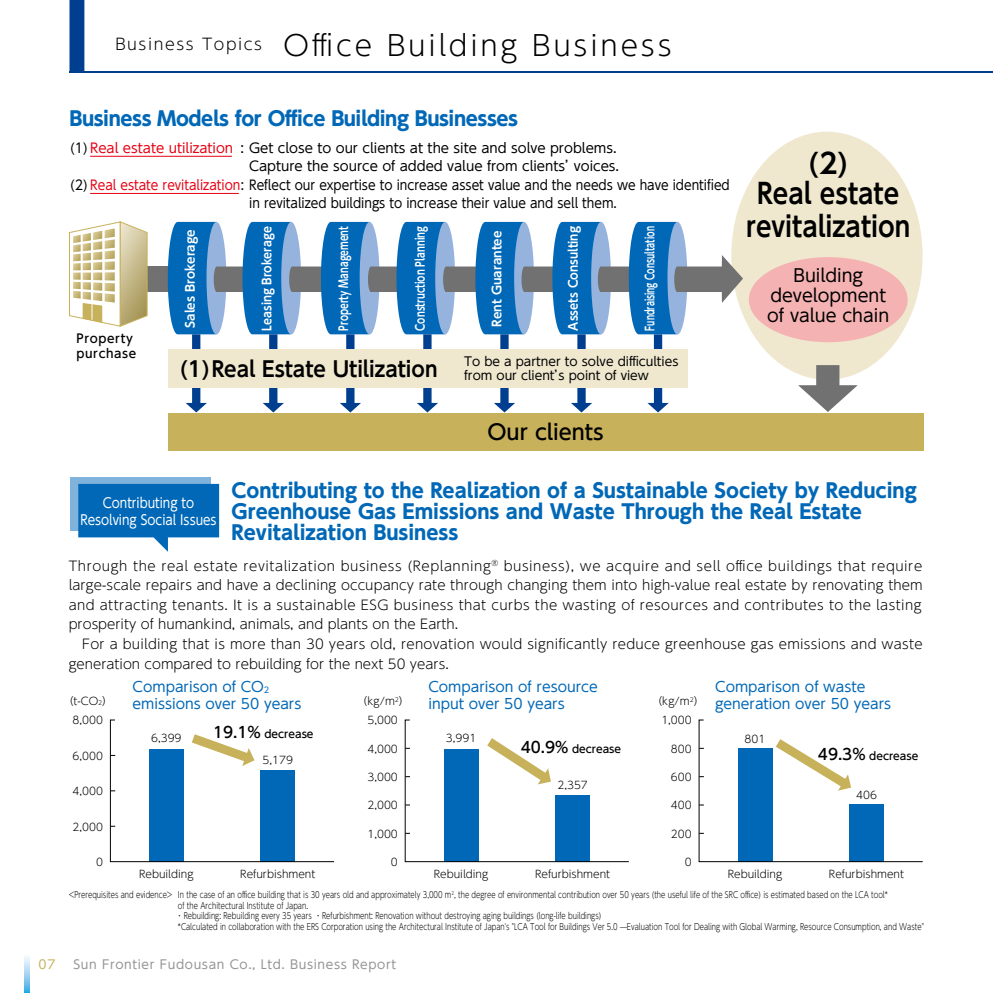
<style>
.page{position:relative;width:993px;height:993px;background:#fff}
.page>*{position:absolute;margin:0;border:0;box-sizing:border-box;transform-origin:0 0}
.t1{font:300 28px "UD Shin Go Pro";letter-spacing:.1em;color:#000}
.t2{font:700 27.82px "UD Shin Go Pro De";color:#000;scale:.9 1}
.t3{font:700 27.82px/30.1px "UD Shin Go Pro De";color:#000;text-align:center}
.t4{font:700 21px "UD Shin Go Pro De";color:#000}
.t5{font:500 21px "UD Shin Go Pro";color:#000}
.t6{font:700 19.6px/21px "UD Shin Go Pro";color:#0068b7}
.t7{font:700 19.6px "UD Shin Go Pro";letter-spacing:-.02em;color:#0068b7}
.t8{font:17.5px/20.1px "UD Shin Go Pro";color:#000;text-align:center}
.t9{font:14px/17.5px "UD Shin Go Pro";color:#0068b7}
.t10{font:13.65px/17.5px "UD Shin Go Pro";color:#fff;text-align:center;scale:.88 1}
.t11{font:300 13.3px/19.6px "UD Shin Go Pro";letter-spacing:.02em;color:#000;text-align:justify}
.t12{font:13.3px "UD Shin Go Pro";color:#000;scale:.95 1}
.t13{font:13.3px "UD Shin Go Pro";color:#000;scale:.92 1}
.t14{font:13.3px "UD Shin Go Pro";color:#000}
.t15{font:12.25px/14px "UD Shin Go Pro";color:#000}
.t16{font:12.25px "UD Shin Go Pro";letter-spacing:.05em;color:#949495}
.t17{font:12.25px "UD Shin Go Pro";color:#c7b15b}
.t18{font:700 12.08px "UD Shin Go Pro De";color:#fff}
.t19{font:700 12.08px "UD Shin Go Pro De";color:#fff;scale:.68 1}
.t20{font:700 12.08px "UD Shin Go Pro De";color:#fff;scale:.78 1}
.t21{font:700 12.08px "UD Shin Go Pro De";color:#fff;scale:.76 1}
.t22{font:500 12.08px/14.5px "UD Shin Go Pro";letter-spacing:.05em;color:#000}
.t23{font:700 12.08px "UD Shin Go Pro De";color:#fff;scale:.93 1}
.t24{font:700 12.08px "UD Shin Go Pro De";color:#fff;scale:.96 1}
.t25{font:500 10.67px "UD Shin Go Pro";color:#000}
.t26{font:300 10.5px "UD Shin Go Pro";color:#000}
.t27{font:300 8.75px/10.5px "UD Shin Go Pro";color:#000;scale:.78 1}
.s1{color:#e60012}
.s2{font-size:6.12px}
.s3{font-size:15.22px}
</style>
<div class="page">
<div style="left:69px;top:0;width:15px;height:72px;background:#003f8f"></div>
<hr style="left:69px;top:71px;width:923px;height:2px;background:#003f8f">
<hr style="left:90px;top:156px;width:142px;height:1px;background:#e60012">
<hr style="left:90px;top:193px;width:149px;height:1px;background:#e60012">
<div style="left:731px;top:132px;width:191px;height:247px;background:#efe8cf;border-radius:50%"></div>
<div style="left:748px;top:257px;width:159px;height:85px;background:#f5b2b2;border-radius:50%"></div>
<div style="left:142px;top:266px;width:32px;height:26px;background:#727171"></div>
<div style="left:192px;top:334px;width:8px;height:70px;background:#003f8f"></div>
<svg style="left:186px;top:403px;width:21px;height:9px"></svg>
<div style="left:269px;top:334px;width:8px;height:70px;background:#003f8f"></div>
<svg style="left:263px;top:403px;width:21px;height:9px"></svg>
<div style="left:346px;top:334px;width:8px;height:70px;background:#003f8f"></div>
<svg style="left:340px;top:403px;width:21px;height:9px"></svg>
<div style="left:423px;top:334px;width:8px;height:70px;background:#003f8f"></div>
<svg style="left:417px;top:403px;width:21px;height:9px"></svg>
<div style="left:500px;top:334px;width:8px;height:70px;background:#003f8f"></div>
<svg style="left:494px;top:403px;width:21px;height:9px"></svg>
<div style="left:577px;top:334px;width:8px;height:70px;background:#003f8f"></div>
<svg style="left:571px;top:403px;width:21px;height:9px"></svg>
<div style="left:653px;top:334px;width:9px;height:70px;background:#003f8f"></div>
<svg style="left:647px;top:403px;width:21px;height:9px"></svg>
<div style="left:168px;top:349px;width:519px;height:39px;background:#efe8cf"></div>
<div style="left:168px;top:412px;width:755px;height:38px;background:#c7b15b"></div>
<svg style="left:168px;top:222px;width:574px;height:112px"></svg>
<svg style="left:69px;top:221px;width:79px;height:106px"></svg>
<div style="left:815px;top:365px;width:24px;height:23px;background:#727171"></div>
<svg style="left:798px;top:385px;width:59px;height:27px"></svg>
<svg style="left:110px;top:719px;width:185px;height:142px"></svg>
<svg style="left:404px;top:719px;width:186px;height:142px"></svg>
<svg style="left:698px;top:719px;width:186px;height:142px"></svg>
<div style="left:70px;top:477px;width:141px;height:53px;background:#80b3db"></div>
<svg style="left:78px;top:483px;width:141px;height:68px"></svg>
<svg style="left:25px;top:956px;width:5px;height:36px"></svg>
<h1 class="t1" style="left:115px;top:23px;width:557px"><sup>Business</sup> <sup>Topics</sup> Office Building Business</h1>
<h3 class="t7" style="left:70px;top:102px;width:449px">Business Models for Office Building Businesses</h3>
<h3 class="t12" style="left:70px;top:137px;width:576px">(1) <span class="s1">Real estate utilization</span> : Get close to our clients at the site and solve problems.</h3>
<h3 class="t14" style="left:249px;top:155px;width:371px">Capture the source of added value from clients’voices.</h3>
<h3 class="t12" style="left:70px;top:174px;width:695px">(2) <span class="s1">Real estate revitalization</span> : Reflect our expertise to increase asset value and the needs we have identified</h3>
<h3 class="t13" style="left:249px;top:192px;width:401px">in revitalized buildings to increase their value and sell them.</h3>
<h3 class="t22" style="left:76px;top:331px;width:61px">Property purchase</h3>
<h3 class="t18" style="left:180px;top:328px;width:100px;rotate:-90deg">Sales Brokerage</h3>
<h3 class="t23" style="left:257px;top:330px;width:114px;rotate:-90deg">Leasing Brokerage</h3>
<h3 class="t21" style="left:333px;top:330px;width:139px;rotate:-90deg">Property Management</h3>
<h3 class="t20" style="left:410px;top:330px;width:135px;rotate:-90deg">Construction Planning</h3>
<h3 class="t18" style="left:486px;top:326px;width:97px;rotate:-90deg">Rent Guarantee</h3>
<h3 class="t24" style="left:563px;top:330px;width:110px;rotate:-90deg">Assets Consulting</h3>
<h3 class="t19" style="left:640px;top:330px;width:155px;rotate:-90deg">Fundraising Consultation</h3>
<h3 class="t4" style="left:180px;top:351px;width:259px">(1)Real Estate Utilization</h3>
<h3 class="t15" style="left:464px;top:353px;width:216px">To be a partner to solve difficulties from our client’s point of view</h3>
<h3 class="t5" style="left:487px;top:415px;width:118px">Our clients</h3>
<h2 class="t3" style="left:757px;top:147px;width:143px">(2)<br>Real estate</h2>
<h2 class="t2" style="left:745px;top:204px;width:184px">revitalization</h2>
<h3 class="t8" style="left:767px;top:264px;width:123px">Building development of value chain</h3>
<h3 class="t10" style="left:80px;top:493px;width:156px">Contributing to<br>Resolving Social Issues</h3>
<h3 class="t6" style="left:231px;top:479px;width:686px">Contributing to the Realization of a Sustainable Society by Reducing<br>Greenhouse Gas Emissions and Waste Through the Real Estate<br>Revitalization Business</h3>
<p class="t11" style="left:69px;top:555px;width:855px">Through the real estate revitalization business (Replanning<sup>®</sup> business), we acquire and sell office buildings that require large-scale repairs and have a declining occupancy rate through changing them into high-value real estate by renovating them and attracting tenants. It is a sustainable ESG business that curbs the wasting of resources and contributes to the lasting prosperity of humankind, animals, and plants on the Earth.</p>
<h3 class="t11" style="left:69px;top:633px;width:855px;text-indent:13px">For a building that is more than 30 years old, renovation would significantly reduce greenhouse gas emissions and waste generation compared to rebuilding for the next 50 years.</h3>
<p class="t26" style="left:63px;top:692px;width:51px">（t-CO<span class="s2">2</span>）</p>
<h3 class="t9" style="left:132px;top:676px;width:170px">Comparison of CO<sub>2 </sub>emissions over 50 years</h3>
<p class="t26" style="left:357px;top:692px;width:54px">（kg/m<sup>2</sup>）</p>
<h3 class="t9" style="left:428px;top:676px;width:171px">Comparison of resource input over 50 years</h3>
<p class="t26" style="left:651px;top:692px;width:54px">（kg/m<sup>2</sup>）</p>
<h3 class="t9" style="left:715px;top:676px;width:177px">Comparison of waste generation over 50 years</h3>
<p class="t26" style="left:73px;top:711px;width:32px">8,000</p>
<p class="t26" style="left:73px;top:747px;width:32px">6,000</p>
<p class="t26" style="left:151px;top:729px;width:32px">6,399</p>
<p class="t25" style="left:213px;top:725px;width:102px"><span class="s3">19.1%</span> decrease</p>
<p class="t26" style="left:262px;top:751px;width:32px">5,179</p>
<p class="t26" style="left:367px;top:711px;width:32px">5,000</p>
<p class="t26" style="left:367px;top:739px;width:32px">4,000</p>
<p class="t26" style="left:446px;top:729px;width:32px">3,991</p>
<p class="t25" style="left:520px;top:739px;width:102px"><span class="s3">40.9％</span> decrease</p>
<p class="t26" style="left:661px;top:711px;width:32px">1,000</p>
<p class="t26" style="left:670px;top:739px;width:22px">800</p>
<p class="t26" style="left:744px;top:730px;width:22px">801</p>
<p class="t25" style="left:817px;top:746px;width:102px"><span class="s3">49.3％</span> decrease</p>
<p class="t26" style="left:73px;top:782px;width:32px">4,000</p>
<p class="t26" style="left:367px;top:768px;width:32px">3,000</p>
<p class="t26" style="left:367px;top:796px;width:32px">2,000</p>
<p class="t26" style="left:557px;top:776px;width:32px">2,357</p>
<p class="t26" style="left:670px;top:768px;width:22px">600</p>
<p class="t26" style="left:670px;top:796px;width:22px">400</p>
<p class="t26" style="left:855px;top:786px;width:22px">406</p>
<p class="t26" style="left:73px;top:817px;width:32px">2,000</p>
<p class="t26" style="left:367px;top:824px;width:32px">1,000</p>
<p class="t26" style="left:670px;top:824px;width:22px">200</p>
<p class="t26" style="left:96px;top:853px;width:8px">0</p>
<p class="t26" style="left:391px;top:853px;width:8px">0</p>
<p class="t26" style="left:684px;top:853px;width:8px">0</p>
<p class="t26" style="left:139px;top:865px;width:56px">Rebuilding</p>
<p class="t26" style="left:240px;top:865px;width:77px">Refurbishment</p>
<p class="t26" style="left:433px;top:865px;width:56px">Rebuilding</p>
<p class="t26" style="left:535px;top:865px;width:77px">Refurbishment</p>
<p class="t26" style="left:727px;top:865px;width:56px">Rebuilding</p>
<p class="t26" style="left:828px;top:865px;width:77px">Refurbishment</p>
<p class="t27" style="left:176px;top:889px;width:959px;text-indent:-107px">&lt;Prerequisites and evidence&gt; In the case of an office building that is 30 years old and approximately 3,000 m<sup>2</sup>, the degree of environmental contribution over 50 years (the useful life of the SRC office) is estimated based on the LCA tool*<br>of the Architectural Institute of Japan.<br>・ Rebuilding: Rebuilding every 35 years ・ Refurbishment: Renovation without destroying aging buildings (long-life buildings)<br>*Calculated in collaboration with the ERS Corporation using the Architectural Institute of Japan's "LCA Tool for Buildings Ver 5.0 ̶Evaluation Tool for Dealing with Global Warming, Resource Consumption, and Waste"</p>
<h3 class="t17" style="left:39px;top:954px;width:18px">07</h3>
<h3 class="t16" style="left:73px;top:954px;width:324px">Sun Frontier Fudousan Co., Ltd. Business Report</h3>
</div>
